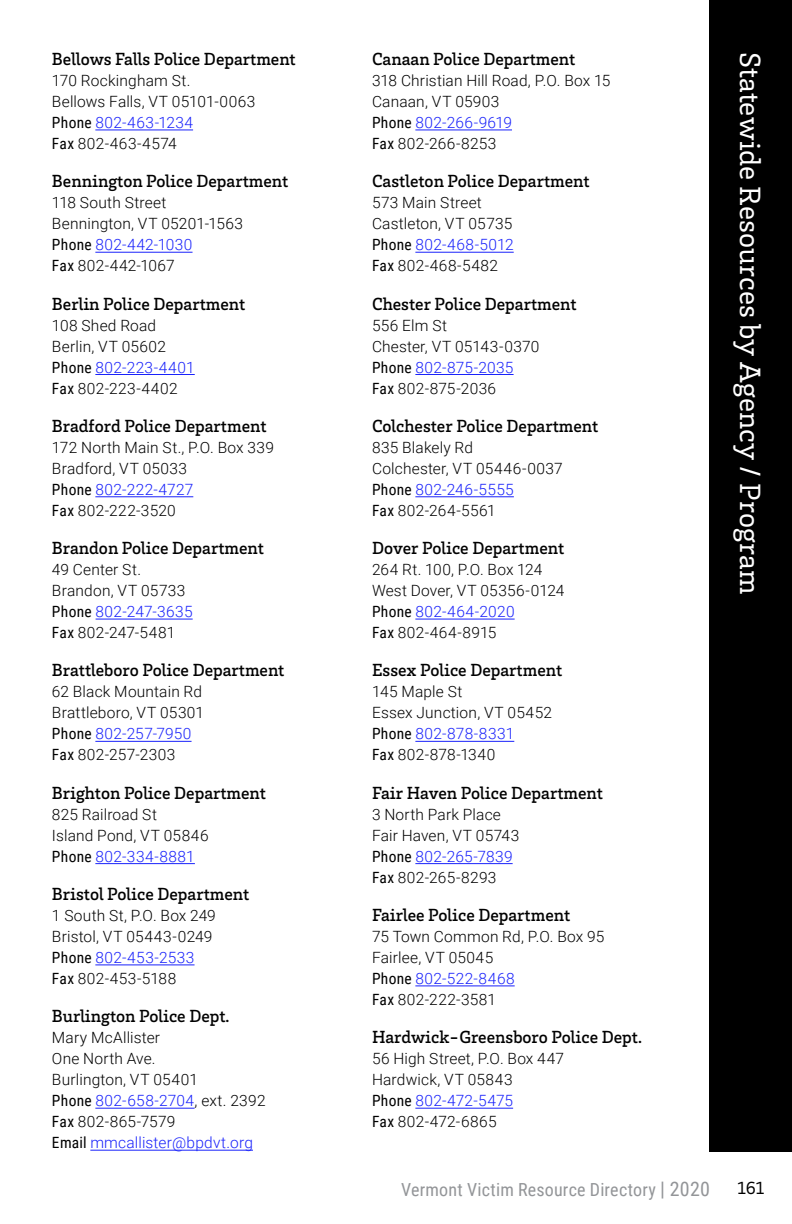
<style>
.page{position:relative;width:792px;height:1224px;background:#fff}
.page>*{position:absolute;margin:0;border:0;box-sizing:border-box;transform-origin:0 0}
.t1{font:30px "Brix Slab";color:#fff}
.t2{font:500 18px "Brix Slab";color:#000}
.t3{font:18px "Roboto Condensed";letter-spacing:.015em;color:#939598}
.t4{font:18px "Brix Slab";color:#000}
.p_no_space{font:300 15.6px/21px "Roboto";letter-spacing:.015em;color:#000}
.p_no_space-2{font:300 15.6px "Roboto";letter-spacing:.025em;color:#1922fb}
.s1{font-family:"Roboto Condensed";font-weight:400;color:#000}
.s2{font-family:"Roboto Condensed";font-weight:400}
.s3{color:#000}
.s4{font-size:20px}
</style>
<div class="page">
<div style="left:710px;top:0;width:82px;height:1152px;background:#000"></div>
<hr style="left:95px;top:129px;width:98px;height:1px;background:#1922fb">
<hr style="left:95px;top:252px;width:98px;height:1px;background:#1922fb">
<hr style="left:95px;top:374px;width:100px;height:1px;background:#1922fb">
<hr style="left:95px;top:496px;width:98px;height:1px;background:#1922fb">
<hr style="left:96px;top:619px;width:97px;height:1px;background:#1922fb">
<hr style="left:95px;top:741px;width:97px;height:1px;background:#1922fb">
<hr style="left:95px;top:863px;width:100px;height:1px;background:#1922fb">
<hr style="left:95px;top:964px;width:100px;height:1px;background:#1922fb">
<hr style="left:95px;top:1108px;width:100px;height:1px;background:#1922fb">
<hr style="left:90px;top:1150px;width:163px;height:1px;background:#1922fb">
<hr style="left:415px;top:129px;width:97px;height:1px;background:#1922fb">
<hr style="left:415px;top:252px;width:99px;height:1px;background:#1922fb">
<hr style="left:415px;top:374px;width:99px;height:1px;background:#1922fb">
<hr style="left:415px;top:496px;width:99px;height:1px;background:#1922fb">
<hr style="left:415px;top:619px;width:100px;height:1px;background:#1922fb">
<hr style="left:415px;top:741px;width:99px;height:1px;background:#1922fb">
<hr style="left:415px;top:863px;width:98px;height:1px;background:#1922fb">
<hr style="left:415px;top:985px;width:100px;height:1px;background:#1922fb">
<hr style="left:415px;top:1108px;width:98px;height:1px;background:#1922fb">
<h3 class="t2" style="left:52px;top:47px;width:245px">Bellows Falls Police Department</h3>
<p class="p_no_space" style="left:52px;top:69px;width:140px">170 Rockingham St.</p>
<p class="p_no_space" style="left:52px;top:90px;width:205px">Bellows Falls, VT 05101-0063</p>
<p class="p_no_space-2" style="left:52px;top:111px;width:143px"><span class="s1">Phone</span> 802-463-1234</p>
<p class="p_no_space" style="left:52px;top:132px;width:126px"><span class="s2">Fax</span> 802-463-4574</p>
<h3 class="t2" style="left:52px;top:169px;width:238px">Bennington Police Department</h3>
<p class="p_no_space" style="left:52px;top:192px;width:116px">118 South Street</p>
<p class="p_no_space" style="left:52px;top:213px;width:193px">Bennington, VT 05201-1563</p>
<p class="p_no_space-2" style="left:52px;top:234px;width:142px"><span class="s1">Phone</span> 802-442-1030</p>
<p class="p_no_space" style="left:52px;top:255px;width:124px"><span class="s2">Fax</span> 802-442-1067</p>
<h3 class="t2" style="left:52px;top:292px;width:195px">Berlin Police Department</h3>
<p class="p_no_space" style="left:52px;top:314px;width:106px">108 Shed Road</p>
<p class="p_no_space" style="left:52px;top:335px;width:116px">Berlin, VT 05602</p>
<p class="p_no_space-2" style="left:52px;top:356px;width:144px"><span class="s1">Phone</span> 802-223-4401</p>
<p class="p_no_space" style="left:52px;top:377px;width:127px"><span class="s2">Fax</span> 802-223-4402</p>
<h3 class="t2" style="left:52px;top:414px;width:216px">Bradford Police Department</h3>
<p class="p_no_space" style="left:52px;top:436px;width:224px">172 North Main St., P.O. Box 339</p>
<p class="p_no_space" style="left:52px;top:457px;width:137px">Bradford, VT 05033</p>
<p class="p_no_space-2" style="left:52px;top:478px;width:143px"><span class="s1">Phone</span> 802-222-4727</p>
<p class="p_no_space" style="left:52px;top:499px;width:125px"><span class="s2">Fax</span> 802-222-3520</p>
<h3 class="t2" style="left:52px;top:536px;width:213px">Brandon Police Department</h3>
<p class="p_no_space" style="left:52px;top:558px;width:91px">49 Center St.</p>
<p class="p_no_space" style="left:52px;top:579px;width:135px">Brandon, VT 05733</p>
<p class="p_no_space-2" style="left:52px;top:601px;width:142px"><span class="s1">Phone</span> 802-247-3635</p>
<p class="p_no_space" style="left:52px;top:621px;width:125px"><span class="s2">Fax</span> 802-247-5481</p>
<h3 class="t2" style="left:52px;top:659px;width:234px">Brattleboro Police Department</h3>
<p class="p_no_space" style="left:52px;top:681px;width:152px">62 Black Mountain Rd</p>
<p class="p_no_space" style="left:52px;top:702px;width:154px">Brattleboro, VT 05301</p>
<p class="p_no_space-2" style="left:52px;top:723px;width:141px"><span class="s1">Phone</span> 802-257-7950</p>
<p class="p_no_space" style="left:52px;top:744px;width:125px"><span class="s2">Fax</span> 802-257-2303</p>
<h3 class="t2" style="left:52px;top:781px;width:216px">Brighton Police Department</h3>
<p class="p_no_space" style="left:52px;top:803px;width:107px">825 Railroad St</p>
<p class="p_no_space" style="left:52px;top:824px;width:158px">Island Pond, VT 05846</p>
<p class="p_no_space-2" style="left:52px;top:845px;width:144px"><span class="s1">Phone</span> 802-334-8881</p>
<h3 class="t2" style="left:52px;top:882px;width:199px">Bristol Police Department</h3>
<p class="p_no_space" style="left:52px;top:904px;width:165px">1 South St, P.O. Box 249</p>
<p class="p_no_space" style="left:52px;top:925px;width:162px">Bristol, VT 05443-0249</p>
<p class="p_no_space-2" style="left:52px;top:946px;width:144px"><span class="s1">Phone</span> 802-453-2533</p>
<p class="p_no_space" style="left:52px;top:967px;width:126px"><span class="s2">Fax</span> 802-453-5188</p>
<h3 class="t2" style="left:52px;top:1004px;width:179px">Burlington Police Dept.</h3>
<p class="p_no_space" style="left:52px;top:1027px;width:110px">Mary McAllister</p>
<p class="p_no_space" style="left:52px;top:1048px;width:105px">One North Ave.</p>
<p class="p_no_space" style="left:52px;top:1069px;width:147px">Burlington, VT 05401</p>
<p class="p_no_space-2" style="left:52px;top:1090px;width:215px"><span class="s1">Phone</span> 802-658-2704<span class="s3">, ext. 2392</span></p>
<p class="p_no_space" style="left:52px;top:1111px;width:125px"><span class="s2">Fax</span> 802-865-7579</p>
<p class="p_no_space-2" style="left:52px;top:1132px;width:203px"><span class="s1">Email</span> mmcallister@bpdvt.org</p>
<h3 class="t2" style="left:372px;top:47px;width:205px">Canaan Police Department</h3>
<p class="p_no_space" style="left:372px;top:69px;width:240px">318 Christian Hill Road, P.O. Box 15</p>
<p class="p_no_space" style="left:372px;top:90px;width:129px">Canaan, VT 05903</p>
<p class="p_no_space-2" style="left:372px;top:111px;width:141px"><span class="s1">Phone</span> 802-266-9619</p>
<p class="p_no_space" style="left:372px;top:132px;width:126px"><span class="s2">Fax</span> 802-266-8253</p>
<h3 class="t2" style="left:372px;top:169px;width:219px">Castleton Police Department</h3>
<p class="p_no_space" style="left:372px;top:192px;width:111px">573 Main Street</p>
<p class="p_no_space" style="left:372px;top:213px;width:142px">Castleton, VT 05735</p>
<p class="p_no_space-2" style="left:372px;top:234px;width:143px"><span class="s1">Phone</span> 802-468-5012</p>
<p class="p_no_space" style="left:372px;top:255px;width:128px"><span class="s2">Fax</span> 802-468-5482</p>
<h3 class="t2" style="left:372px;top:292px;width:206px">Chester Police Department</h3>
<p class="p_no_space" style="left:372px;top:314px;width:77px">556 Elm St</p>
<p class="p_no_space" style="left:372px;top:335px;width:169px">Chester, VT 05143-0370</p>
<p class="p_no_space-2" style="left:372px;top:356px;width:143px"><span class="s1">Phone</span> 802-875-2035</p>
<p class="p_no_space" style="left:372px;top:377px;width:126px"><span class="s2">Fax</span> 802-875-2036</p>
<h3 class="t2" style="left:372px;top:414px;width:228px">Colchester Police Department</h3>
<p class="p_no_space" style="left:372px;top:436px;width:192px">835 Blakely Rd<br>Colchester, VT 05446-0037</p>
<p class="p_no_space-2" style="left:372px;top:478px;width:143px"><span class="s1">Phone</span> 802-246-5555</p>
<p class="p_no_space" style="left:372px;top:499px;width:125px"><span class="s2">Fax</span> 802-264-5561</p>
<h3 class="t2" style="left:372px;top:536px;width:194px">Dover Police Department</h3>
<p class="p_no_space" style="left:372px;top:558px;width:172px">264 Rt. 100, P.O. Box 124</p>
<p class="p_no_space" style="left:372px;top:579px;width:194px">West Dover, VT 05356-0124</p>
<p class="p_no_space-2" style="left:372px;top:601px;width:144px"><span class="s1">Phone</span> 802-464-2020</p>
<p class="p_no_space" style="left:372px;top:621px;width:126px"><span class="s2">Fax</span> 802-464-8915</p>
<h3 class="t2" style="left:372px;top:659px;width:192px">Essex Police Department</h3>
<p class="p_no_space" style="left:372px;top:681px;width:92px">145 Maple St</p>
<p class="p_no_space" style="left:372px;top:702px;width:181px">Essex Junction, VT 05452</p>
<p class="p_no_space-2" style="left:372px;top:723px;width:144px"><span class="s1">Phone</span> 802-878-8331</p>
<p class="p_no_space" style="left:372px;top:744px;width:125px"><span class="s2">Fax</span> 802-878-1340</p>
<h3 class="t2" style="left:372px;top:781px;width:232px">Fair Haven Police Department</h3>
<p class="p_no_space" style="left:372px;top:803px;width:130px">3 North Park Place</p>
<p class="p_no_space" style="left:372px;top:824px;width:149px">Fair Haven, VT 05743</p>
<p class="p_no_space-2" style="left:372px;top:845px;width:142px"><span class="s1">Phone</span> 802-265-7839</p>
<p class="p_no_space" style="left:372px;top:866px;width:126px"><span class="s2">Fax</span> 802-265-8293</p>
<h3 class="t2" style="left:372px;top:903px;width:200px">Fairlee Police Department</h3>
<p class="p_no_space" style="left:372px;top:925px;width:234px">75 Town Common Rd, P.O. Box 95</p>
<p class="p_no_space" style="left:372px;top:946px;width:123px">Fairlee, VT 05045</p>
<p class="p_no_space-2" style="left:372px;top:967px;width:144px"><span class="s1">Phone</span> 802-522-8468</p>
<p class="p_no_space" style="left:372px;top:988px;width:126px"><span class="s2">Fax</span> 802-222-3581</p>
<h3 class="t2" style="left:372px;top:1025px;width:271px">Hardwick-Greensboro Police Dept.</h3>
<p class="p_no_space" style="left:372px;top:1048px;width:193px">56 High Street, P.O. Box 447</p>
<p class="p_no_space" style="left:372px;top:1069px;width:142px">Hardwick, VT 05843</p>
<p class="p_no_space-2" style="left:372px;top:1090px;width:143px"><span class="s1">Phone</span> 802-472-5475</p>
<p class="p_no_space" style="left:372px;top:1111px;width:126px"><span class="s2">Fax</span> 802-472-6865</p>
<p class="t3" style="left:401px;top:1176px;width:310px">Vermont Victim Resource Directory <span class="s4">| 2020</span></p>
<h1 class="t1" style="left:770px;top:52px;width:544px;rotate:90deg">Statewide Resources by Agency / Program</h1>
<p class="t4" style="left:738px;top:1177px;width:28px">161</p>
</div>
